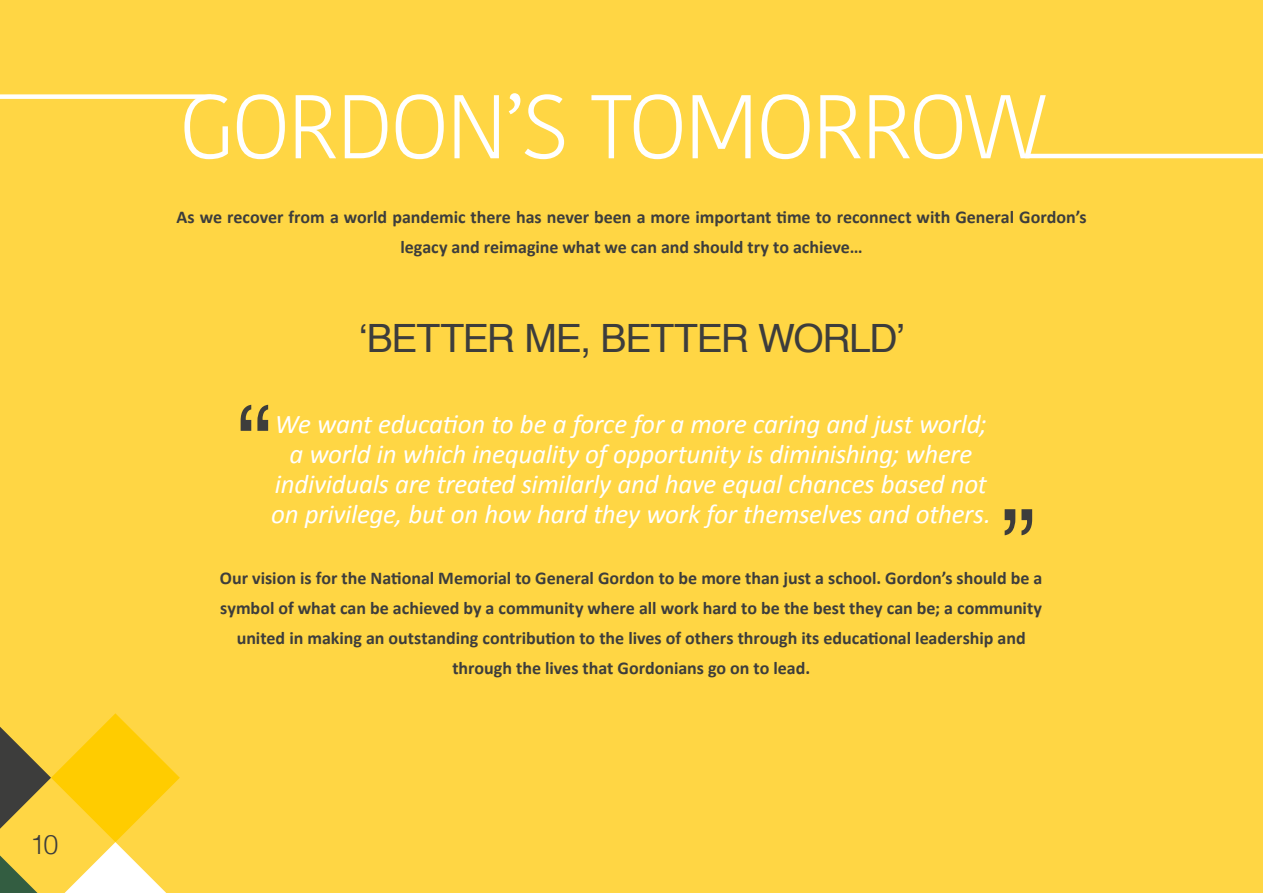
<style>
.page{position:relative;width:1263px;height:893px;background:#ffd644}
.page>*{position:absolute;margin:0;border:0;box-sizing:border-box;transform-origin:0 0}
.t1{font:39px "Helvetica";letter-spacing:-.03em;color:#3d3d3c}
.t2{font:italic 27px/30px "Calibri";letter-spacing:-.01em;color:#fff;text-align:center}
.t3{font:300 27px "Helvetica";color:#3d3d3c}
.t4{font:700 18px/30px "Calibri";color:#3d3d3c;text-align:center}
</style>
<div class="page">
<div style="left:0;top:94px;width:211px;height:5px;background:#fff"></div>
<hr style="left:1025px;top:154px;width:238px;height:4px;background:#fff">
<svg style="left:184px;top:93px;width:862px;height:66px"></svg>
<svg style="left:241px;top:405px;width:27px;height:26px"></svg>
<svg style="left:1005px;top:509px;width:27px;height:26px"></svg>
<svg style="left:0;top:713px;width:180px;height:180px"></svg>
<h2 class="t3" style="left:30px;top:821px;width:30px">10</h2>
<p class="t4" style="left:176px;top:201px;width:911px">As we recover from a world pandemic there has never been a more important time to reconnect with General Gordon’s legacy and reimagine what we can and should try to achieve…</p>
<h1 class="t1" style="left:359px;top:308px;width:547px">‘BETTER ME, BETTER WORLD’</h1>
<p class="t2" style="left:271px;top:408px;width:721px">We want education to be a force for a more caring and just world; a world in which inequality of opportunity is diminishing; where individuals are treated similarly and have equal chances based not on privilege, but on how hard they work for themselves and others.</p>
<p class="t4" style="left:220px;top:563px;width:824px">Our vision is for the National Memorial to General Gordon to be more than just a school. Gordon’s should be a symbol of what can be achieved by a community where all work hard to be the best they can be; a community united in making an outstanding contribution to the lives of others through its educational leadership and through the lives that Gordonians go on to lead.</p>
</div>
